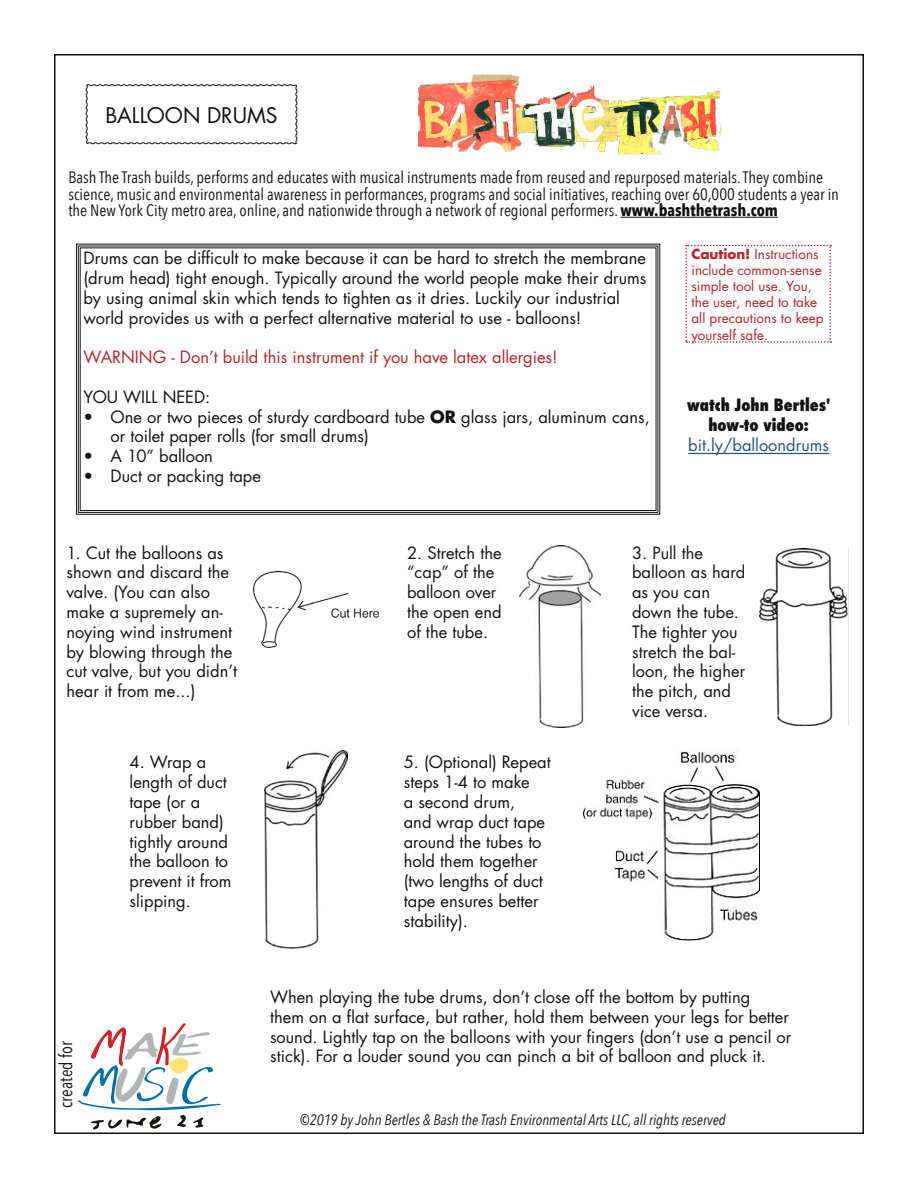
<style>
.page{position:relative;width:918px;height:1188px;background:#fff}
.page>*{position:absolute;margin:0;border:0;box-sizing:border-box;transform-origin:0 0}
.t1{font:21px "Futura";color:#121212}
.t2{font:18px "Avenir Next Condensed";color:#121212}
.t3{font:16.5px/19.8px "Futura";color:#121212}
.t4{font:16.5px/16.5px "Avenir Next Condensed";color:#121212}
.t5{font:16.5px "Futura";color:#bc2229}
.t6{font:800 condensed 16.5px/19.8px "Futura";color:#121212;text-align:center}
.t7{font:16.5px "Futura";color:#1f548a}
.t8{font:italic 15px "Avenir Next Condensed";color:#121212}
.t9{font:13.5px/16.2px "Futura";color:#bc2229}
.s1{font-weight:700}
</style>
<div class="page">
<svg style="left:78px;top:1023px;width:143px;height:107px"></svg>
<img style="left:419px;top:74px;width:303px;height:81px">
<svg style="left:85px;top:84px;width:213px;height:61px"></svg>
<svg style="left:76px;top:243px;width:585px;height:272px"></svg>
<div style="left:80px;top:247px;width:576px;height:264px;border:1px solid #121212"></div>
<img style="left:254px;top:572px;width:125px;height:75px">
<img style="left:519px;top:545px;width:81px;height:183px">
<img style="left:760px;top:548px;width:89px;height:177px">
<img style="left:264px;top:751px;width:84px;height:198px">
<img style="left:582px;top:749px;width:177px;height:191px">
<hr style="left:621px;top:217px;width:157px;height:1px;background:#121212">
<svg style="left:686px;top:245px;width:145px;height:98px"></svg>
<hr style="left:688px;top:453px;width:141px;height:1px;background:#1f548a">
<p class="t1" style="left:105px;top:101px;width:174px">BALLOON DRUMS</p>
<p class="t4" style="left:68px;top:168px;width:772px">Bash The Trash builds, performs and educates with musical instruments made from reused and repurposed materials. They combine science, music and environmental awareness in performances, programs and social initiatives, reaching over 60,000 students a year in the New York City metro area, online, and nationwide through a network of regional performers. <span class="s1">www.bashthetrash.com</span></p>
<p class="t3" style="left:84px;top:248px;width:564px">Drums can be difficult to make because it can be hard to stretch the membrane (drum head) tight enough. Typically around the world people make their drums by using animal skin which tends to tighten as it dries. Luckily our industrial world provides us with a perfect alternative material to use - balloons!</p>
<p class="t5" style="left:84px;top:346px;width:476px">WARNING - Don’t build this instrument if you have latex allergies!</p>
<p class="t3" style="left:84px;top:387px;width:128px">YOU WILL NEED:</p>
<p class="t3" style="left:111px;top:406px;width:541px;text-indent:-27px">• One or two pieces of sturdy cardboard tube <span class="s1">OR</span> glass jars, aluminum cans, or toilet paper rolls (for small drums)</p>
<p class="t3" style="left:84px;top:446px;width:131px">• A 10” balloon</p>
<p class="t3" style="left:84px;top:466px;width:179px">• Duct or packing tape</p>
<p class="t9" style="left:692px;top:245px;width:134px"><span class="s1">Caution!</span> Instructions include common-sense simple tool use. You, the user, need to take all precautions to keep yourself safe.</p>
<p class="t6" style="left:687px;top:395px;width:145px">watch John Bertles' how-to video:</p>
<p class="t7" style="left:688px;top:434px;width:142px">bit.ly/balloondrums</p>
<p class="t3" style="left:67px;top:542px;width:172px">1. Cut the balloons as shown and discard the valve. (You can also make a supremely an&shy;noying wind instrument by blowing through the cut valve, but you didn’t hear it from me...)</p>
<p class="t3" style="left:407px;top:542px;width:96px">2. Stretch the “cap” of the balloon over the open end of the tube.</p>
<p class="t3" style="left:632px;top:542px;width:115px">3. Pull the balloon as hard as you can down the tube.<br>The tighter you stretch the bal&shy;loon, the higher the pitch, and vice versa.</p>
<p class="t3" style="left:130px;top:752px;width:103px">4. Wrap a length of duct tape (or a rubber band) tightly around the balloon to prevent it from slipping.</p>
<p class="t3" style="left:404px;top:752px;width:148px">5. (Optional) Repeat steps 1-4 to make<br>a second drum,<br>and wrap duct tape around the tubes to hold them together (two lengths of duct tape ensures better stability).</p>
<p class="t2" style="left:50px;top:1108px;width:68px;rotate:-90deg">created for</p>
<p class="t3" style="left:270px;top:987px;width:523px">When playing the tube drums, don’t close off the bottom by putting<br>them on a flat surface, but rather, hold them between your legs for better sound. Lightly tap on the balloons with your fingers (don’t use a pencil or stick). For a louder sound you can pinch a bit of balloon and pluck it.</p>
<p class="t8" style="left:300px;top:1111px;width:427px">©2019 by John Bertles &amp; Bash the Trash Environmental Arts LLC, all rights reserved</p>
</div>
